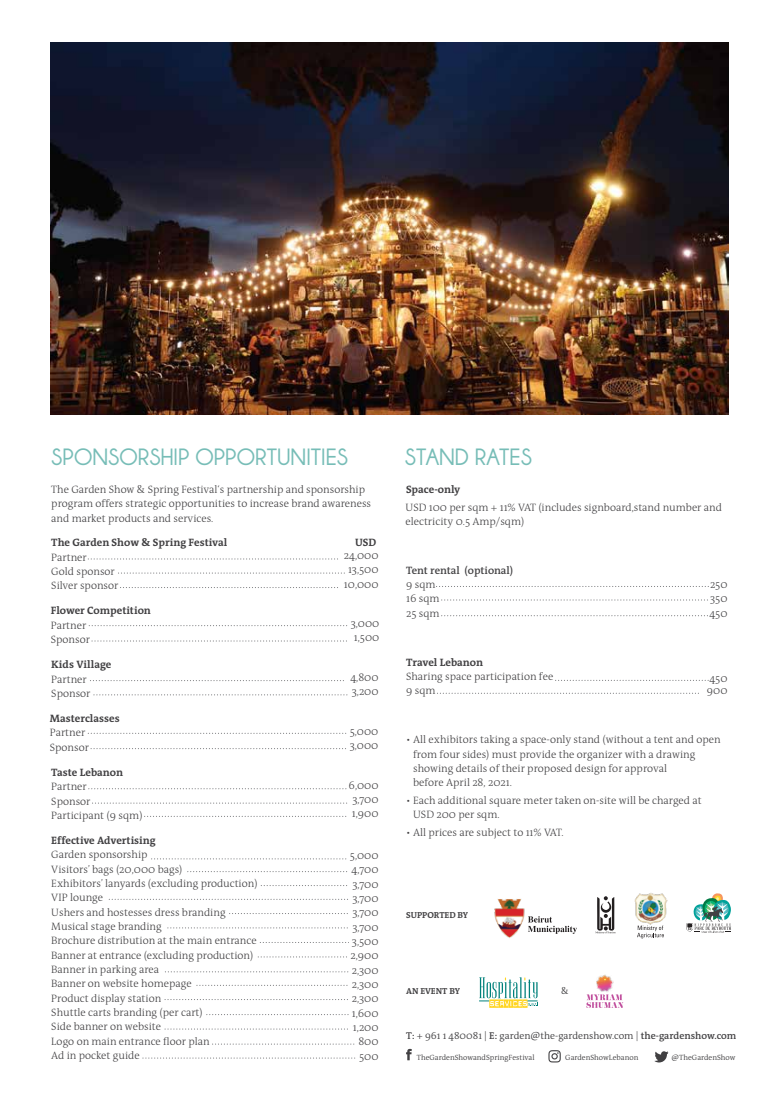
<style>
.page{position:relative;width:780px;height:1099px;background:#fff}
.page>*{position:absolute;margin:0;border:0;box-sizing:border-box;transform-origin:0 0}
.t1{font:700 23.75px "Champagne&Limousines";color:#77bdb7}
.t2{font:300 10.75px/14.4px "The Antiqua B3";color:#414042}
.t3{font:700 10.75px "The Antiqua B7";color:#414042}
.t4{font:600 10.75px "The Antiqua B6";color:#414042}
.t5{font:300 10px "The Antiqua B4";color:#414042}
.t6{font:300 9.5px "The Antiqua B4";color:#414042}
.t7{font:700 8.75px "The Antiqua B7";color:#414042}
.t8{font:300 7.62px "The Antiqua B4";color:#414042}
.s1{font-family:"The Antiqua B6";font-weight:600}
</style>
<div class="page">
<img style="left:596px;top:974px;width:18px;height:18px">
<svg style="left:586px;top:994px;width:37px;height:13px"></svg>
<svg style="left:479px;top:977px;width:59px;height:30px"></svg>
<svg style="left:406px;top:1048px;width:6px;height:12px"></svg>
<svg style="left:654px;top:1051px;width:14px;height:11px"></svg>
<svg style="left:548px;top:1050px;width:12px;height:12px"></svg>
<img style="left:51px;top:43px;width:677px;height:372px">
<svg style="left:88px;top:733px;width:259px;height:1px"></svg>
<svg style="left:91px;top:748px;width:255px;height:1px"></svg>
<svg style="left:89px;top:625px;width:259px;height:1px"></svg>
<svg style="left:92px;top:640px;width:255px;height:1px"></svg>
<svg style="left:188px;top:871px;width:160px;height:1px"></svg>
<svg style="left:151px;top:858px;width:196px;height:1px"></svg>
<svg style="left:261px;top:885px;width:87px;height:1px"></svg>
<svg style="left:109px;top:899px;width:239px;height:1px"></svg>
<svg style="left:229px;top:913px;width:119px;height:1px"></svg>
<svg style="left:168px;top:927px;width:180px;height:1px"></svg>
<svg style="left:260px;top:942px;width:87px;height:1px"></svg>
<svg style="left:258px;top:956px;width:89px;height:1px"></svg>
<svg style="left:165px;top:971px;width:183px;height:1px"></svg>
<svg style="left:197px;top:985px;width:151px;height:1px"></svg>
<svg style="left:165px;top:999px;width:183px;height:1px"></svg>
<svg style="left:207px;top:1014px;width:141px;height:1px"></svg>
<svg style="left:165px;top:1028px;width:183px;height:1px"></svg>
<svg style="left:212px;top:1043px;width:143px;height:1px"></svg>
<svg style="left:143px;top:1057px;width:212px;height:1px"></svg>
<svg style="left:90px;top:680px;width:254px;height:1px"></svg>
<svg style="left:94px;top:694px;width:254px;height:1px"></svg>
<svg style="left:89px;top:788px;width:257px;height:1px"></svg>
<svg style="left:92px;top:802px;width:255px;height:1px"></svg>
<svg style="left:144px;top:816px;width:203px;height:1px"></svg>
<svg style="left:88px;top:558px;width:250px;height:1px"></svg>
<svg style="left:118px;top:572px;width:227px;height:1px"></svg>
<svg style="left:120px;top:587px;width:218px;height:1px"></svg>
<svg style="left:436px;top:586px;width:272px;height:1px"></svg>
<svg style="left:441px;top:599px;width:267px;height:1px"></svg>
<svg style="left:441px;top:615px;width:267px;height:1px"></svg>
<svg style="left:555px;top:680px;width:153px;height:1px"></svg>
<svg style="left:437px;top:693px;width:262px;height:1px"></svg>
<svg style="left:595px;top:896px;width:20px;height:37px"></svg>
<svg style="left:686px;top:893px;width:45px;height:40px"></svg>
<svg style="left:637px;top:929px;width:27px;height:9px"></svg>
<img style="left:634px;top:893px;width:34px;height:36px">
<svg style="left:547px;top:917px;width:30px;height:16px"></svg>
<img style="left:494px;top:899px;width:53px;height:39px">
<h1 class="t1" style="left:51px;top:443px;width:298px">SPONSORSHIP OPPORTUNITIES</h1>
<p class="t2" style="left:51px;top:482px;width:321px">The Garden Show &amp; Spring Festival‘s partnership and sponsorship program offers strategic opportunities to increase brand awareness and market products and services.</p>
<p class="t3" style="left:51px;top:537px;width:178px">The Garden Show &amp; Spring Festival</p>
<p class="t2" style="left:51px;top:550px;width:68px">Partner<br>Gold sponsor<br>Silver sponsor</p>
<p class="t3" style="left:355px;top:537px;width:23px">USD</p>
<p class="t2" style="left:344px;top:548px;width:36px;text-align:center">24,000<br>13,500<br>10,000</p>
<p class="t3" style="left:51px;top:605px;width:102px">Flower Competition</p>
<p class="t2" style="left:51px;top:618px;width:41px">Partner<br>Sponsor</p>
<p class="t2" style="left:350px;top:616px;width:30px">3,000<br>1,500</p>
<p class="t3" style="left:51px;top:659px;width:62px">Kids Village</p>
<p class="t2" style="left:51px;top:672px;width:41px">Partner<br>Sponsor</p>
<p class="t2" style="left:350px;top:670px;width:30px">4,800<br>3,200</p>
<p class="t3" style="left:50px;top:712px;width:71px">Masterclasses</p>
<p class="t2" style="left:50px;top:726px;width:41px">Partner<br>Sponsor</p>
<p class="t2" style="left:349px;top:724px;width:30px">5,000<br>3,000</p>
<p class="t3" style="left:51px;top:766px;width:73px">Taste Lebanon</p>
<p class="t2" style="left:51px;top:779px;width:93px">Partner<br>Sponsor<br>Participant (9 sqm)</p>
<p class="t2" style="left:348px;top:778px;width:32px;text-align:center">6,000<br>3,700<br>1,900</p>
<p class="t3" style="left:51px;top:834px;width:106px">Effective Advertising</p>
<p class="t2" style="left:51px;top:848px;width:208px">Garden sponsorship<br>Visitors’ bags (20,000 bags)<br>Exhibitors’ lanyards (excluding production)<br>VIP lounge<br>Ushers and hostesses dress branding<br>Musical stage branding<br>Brochure distribution at the main entrance<br>Banner at entrance (excluding production)<br>Banner in parking area<br>Banner on website homepage<br>Product display station<br>Shuttle carts branding (per cart)<br>Side banner on website<br>Logo on main entrance floor plan<br>Ad in pocket guide</p>
<p class="t2" style="left:350px;top:848px;width:30px;text-align:right">5,000<br>4,700<br>3,700<br>3,700<br>3,700<br>3,700<br>3,500<br>2,900<br>2,300<br>2,300<br>2,300<br>1,600<br>1,200<br>800<br>500</p>
<h1 class="t1" style="left:405px;top:443px;width:129px">STAND RATES</h1>
<p class="t3" style="left:406px;top:483px;width:56px">Space-only</p>
<p class="t2" style="left:405px;top:500px;width:318px">USD 100 per sqm + 11% VAT (includes signboard,stand number and electricity 0.5 Amp/sqm)</p>
<p class="t4" style="left:406px;top:564px;width:109px">Tent rental (optional)</p>
<p class="t2" style="left:406px;top:577px;width:35px">9 sqm<br>16 sqm<br>25 sqm</p>
<p class="t2" style="left:709px;top:577px;width:20px;text-align:justify">250<br>350<br>450</p>
<p class="t3" style="left:406px;top:656px;width:78px">Travel Lebanon</p>
<p class="t2" style="left:406px;top:669px;width:149px">Sharing space participation fee<br>9 sqm</p>
<p class="t2" style="left:709px;top:671px;width:20px">450</p>
<p class="t2" style="left:706px;top:684px;width:22px">900</p>
<p class="t2" style="left:413px;top:733px;width:309px;text-indent:-7px">• All exhibitors taking a space-only stand (without a tent and open from four sides) must provide the organizer with a drawing showing details of their proposed design for approval<br>before April 28, 2021.</p>
<p class="t2" style="left:413px;top:793px;width:290px;text-indent:-7px">• Each additional square meter taken on-site will be charged at<br>USD 200 per sqm.</p>
<p class="t2" style="left:406px;top:825px;width:159px">• All prices are subject to 11% VAT.</p>
<p class="t7" style="left:406px;top:910px;width:64px">SUPPORTED BY</p>
<p class="t7" style="left:406px;top:986px;width:55px">AN EVENT BY</p>
<p class="t6" style="left:561px;top:985px;width:9px">&amp;</p>
<p class="t5" style="left:406px;top:1030px;width:332px"><span class="s1">T:</span> + 961 1 480081 | <span class="s1">E:</span> garden@the-gardenshow.com | <span class="s1">the-gardenshow.com</span></p>
<p class="t8" style="left:417px;top:1053px;width:119px">TheGardenShowandSpringFestival</p>
<p class="t8" style="left:565px;top:1053px;width:75px">GardenShowLebanon</p>
<p class="t8" style="left:671px;top:1053px;width:65px">@TheGardenShow</p>
</div>
